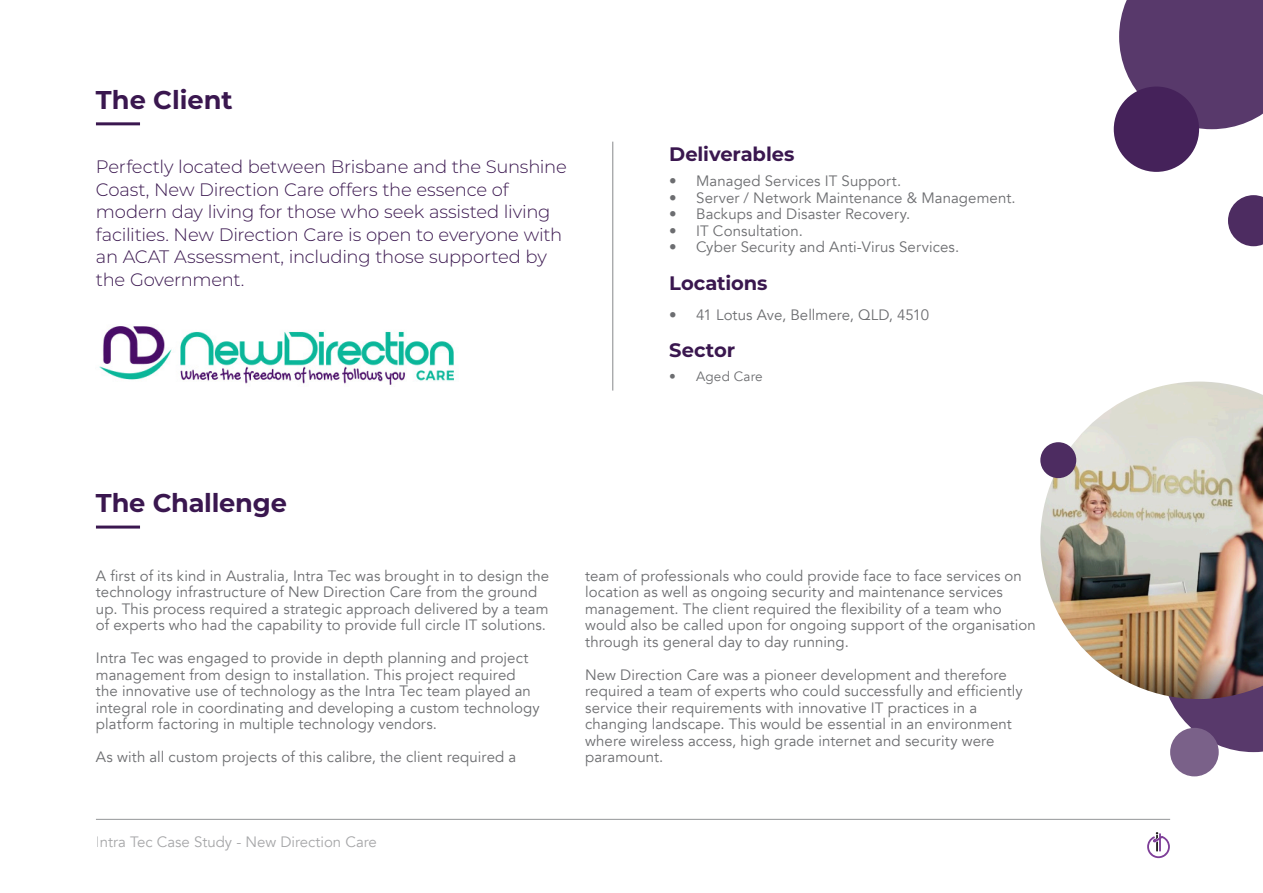
<style>
.page{position:relative;width:1263px;height:893px;background:#fff}
.page>*{position:absolute;margin:0;border:0;box-sizing:border-box;transform-origin:0 0}
.t1{font:700 25.65px "Montserrat";letter-spacing:-.005em;color:#3a174f}
.t2{font:700 19.5px "Montserrat";letter-spacing:-.005em;color:#3a174f}
.t3{font:300 18px/22.5px "Montserrat";letter-spacing:-.015em;color:#3a174f}
.t4{font:15px/16.5px "Avenir";letter-spacing:.005em;color:#6c6d70}
.t5{font:13.5px "Avenir";letter-spacing:.01em;color:#6c6d70}
</style>
<div class="page">
<hr style="left:612px;top:142px;width:1px;height:249px;background:#86888b">
<div style="left:1119px;top:0;width:144px;height:129px;background:#58396b"></div>
<div style="left:1114px;top:87px;width:85px;height:85px;background:#45225a;border-radius:50%"></div>
<svg style="left:1228px;top:195px;width:35px;height:51px"></svg>
<hr style="left:96px;top:122px;width:44px;height:3px;background:#3a174f">
<hr style="left:96px;top:526px;width:44px;height:3px;background:#3a174f">
<svg style="left:1170px;top:699px;width:93px;height:53px"></svg>
<hr style="left:96px;top:819px;width:1074px;height:1px;background:#939598">
<svg style="left:1147px;top:832px;width:23px;height:26px"></svg>
<img style="left:1040px;top:382px;width:223px;height:317px">
<div style="left:1040px;top:442px;width:36px;height:36px;background:#4d2c61;border-radius:50%"></div>
<div style="left:1170px;top:728px;width:49px;height:48px;background:#7a6189;border-radius:50%"></div>
<img style="left:99px;top:326px;width:355px;height:59px">
<p class="t1" style="left:96px;top:81px;width:138px">The Client</p>
<p class="t3" style="left:96px;top:155px;width:472px">Perfectly located between Brisbane and the Sunshine Coast, New Direction Care offers the essence of modern day living for those who seek assisted living facilities. New Direction Care is open to everyone with an ACAT Assessment, including those supported by the Government.</p>
<p class="t2" style="left:669px;top:140px;width:127px">Deliverables</p>
<p class="t4" style="left:669px;top:173px;width:234px">• Managed Services IT Support.</p>
<p class="t4" style="left:669px;top:189px;width:348px">• Server / Network Maintenance &amp; Management.</p>
<p class="t4" style="left:669px;top:206px;width:243px">• Backups and Disaster Recovery.</p>
<p class="t4" style="left:669px;top:222px;width:135px">• IT Consultation.</p>
<p class="t4" style="left:669px;top:239px;width:291px">• Cyber Security and Anti-Virus Services.</p>
<p class="t2" style="left:669px;top:269px;width:100px">Locations</p>
<p class="t4" style="left:669px;top:306px;width:261px">• 41 Lotus Ave, Bellmere, QLD, 4510</p>
<p class="t2" style="left:669px;top:336px;width:68px">Sector</p>
<p class="t5" style="left:669px;top:368px;width:95px">• Aged Care</p>
<p class="t1" style="left:96px;top:484px;width:192px">The Challenge</p>
<p class="t4" style="left:96px;top:568px;width:455px">A first of its kind in Australia, Intra Tec was brought in to design the technology infrastructure of New Direction Care from the ground up. This process required a strategic approach delivered by a team of experts who had the capability to provide full circle IT solutions.</p>
<p class="t4" style="left:96px;top:650px;width:445px">Intra Tec was engaged to provide in depth planning and project management from design to installation. This project required the innovative use of technology as the Intra Tec team played an integral role in coordinating and developing a custom technology platform factoring in multiple technology vendors.</p>
<p class="t4" style="left:96px;top:749px;width:422px">As with all custom projects of this calibre, the client required a</p>
<p class="t4" style="left:96px;top:834px;width:282px">Intra Tec Case Study - New Direction Care</p>
<p class="t4" style="left:585px;top:568px;width:452px">team of professionals who could provide face to face services on location as well as ongoing security and maintenance services management. The client required the flexibility of a team who would also be called upon for ongoing support of the organisation through its general day to day running.</p>
<p class="t4" style="left:585px;top:667px;width:439px">New Direction Care was a pioneer development and therefore required a team of experts who could successfully and efficiently service their requirements with innovative IT practices in a changing landscape. This would be essential in an environment where wireless access, high grade internet and security were paramount.</p>
</div>
